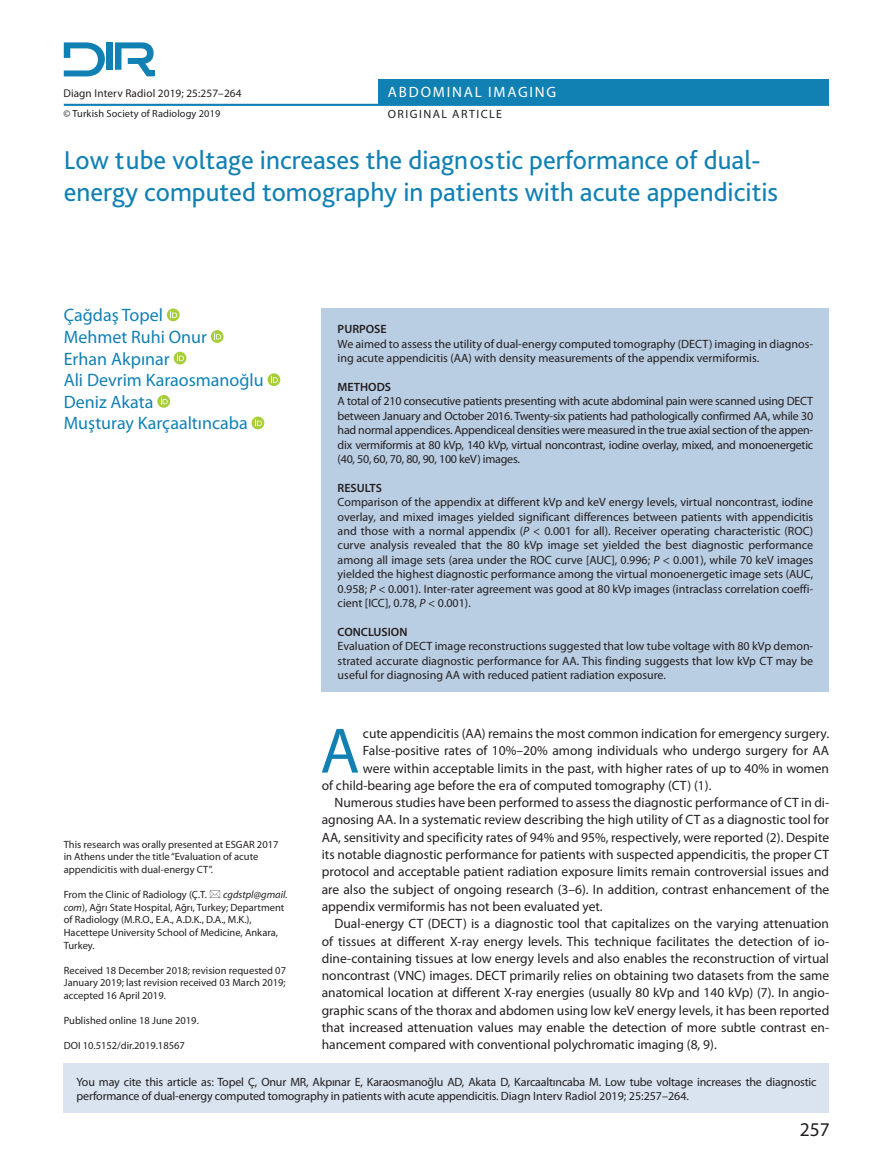
<style>
.page{position:relative;width:893px;height:1170px;background:#fff}
.page>*{position:absolute;margin:0;border:0;box-sizing:border-box;transform-origin:0 0}
.t1{font:64.65px "Myriad Pro";color:#1181b4}
.t2{font:27px/32.4px "Bliss Pro";color:#1181b4}
.t3{font:19.5px "Myriad Pro";color:#231f20}
.t4{font:18px "Myriad Pro";color:#1181b4}
.t5{font:15px "Myriad Pro";letter-spacing:.12em;color:#fff}
.t6{font:13.5px/17.2px "Myriad Pro";color:#231f20;text-align:justify}
.t7{font:12px/14.4px "Myriad Pro";letter-spacing:-.005em;color:#231f20;text-align:justify}
.t8{font:600 12px "Myriad Pro";color:#231f20}
.t9{font:12px "Myriad Pro";letter-spacing:.12em;color:#231f20}
.t10{font:11.25px "Myriad Pro";letter-spacing:.01em;color:#231f20}
.t11{font:10.5px/12.6px "Myriad Pro";color:#231f20}
.t12{font:10.35px "Myriad Pro";letter-spacing:.01em;color:#231f20}
.s1{font-style:italic}
</style>
<div class="page">
<svg style="left:167px;top:308px;width:13px;height:13px"></svg>
<svg style="left:170px;top:311px;width:7px;height:7px"></svg>
<svg style="left:211px;top:330px;width:13px;height:13px"></svg>
<svg style="left:214px;top:332px;width:7px;height:7px"></svg>
<div style="left:174px;top:352px;width:12px;height:12px;background:#a6ce39;border-radius:50%"></div>
<svg style="left:177px;top:354px;width:7px;height:7px"></svg>
<div style="left:268px;top:373px;width:12px;height:13px;background:#a6ce39;border-radius:50%"></div>
<svg style="left:271px;top:376px;width:7px;height:7px"></svg>
<svg style="left:157px;top:395px;width:13px;height:12px"></svg>
<svg style="left:161px;top:397px;width:7px;height:7px"></svg>
<div style="left:252px;top:416px;width:12px;height:13px;background:#a6ce39;border-radius:50%"></div>
<svg style="left:255px;top:419px;width:7px;height:7px"></svg>
<div style="left:378px;top:79px;width:451px;height:26px;background:#1181b4"></div>
<hr style="left:64px;top:104px;width:765px;height:2px;background:#1181b4">
<div style="left:147px;top:70px;width:8px;height:6px;background:#1181b4"></div>
<div style="left:106px;top:42px;width:7px;height:28px;background:#1181b4"></div>
<svg style="left:64px;top:42px;width:41px;height:34px"></svg>
<svg style="left:115px;top:42px;width:39px;height:34px"></svg>
<div style="left:64px;top:1063px;width:765px;height:50px;background:#d9e4f0"></div>
<div style="left:322px;top:308px;width:507px;height:383px;background:#b9cde3"></div>
<p class="t10" style="left:63px;top:86px;width:180px">Diagn Interv Radiol 2019; 25:257–264</p>
<p class="t12" style="left:63px;top:107px;width:159px">© Turkish Society of Radiology 2019</p>
<p class="t5" style="left:388px;top:83px;width:170px">ABDOMINAL IMAGING</p>
<p class="t9" style="left:388px;top:107px;width:116px">ORIGINAL ARTICLE</p>
<p class="t2" style="left:64px;top:143px;width:716px">Low tube voltage increases the diagnostic performance of dual&shy;energy computed tomography in patients with acute appendicitis</p>
<p class="t4" style="left:64px;top:304px;width:101px">Çağdaş Topel</p>
<p class="t4" style="left:64px;top:326px;width:145px">Mehmet Ruhi Onur</p>
<p class="t4" style="left:64px;top:347px;width:108px">Erhan Akpınar</p>
<p class="t4" style="left:64px;top:369px;width:201px">Ali Devrim Karaosmanoğlu</p>
<p class="t4" style="left:64px;top:390px;width:91px">Deniz Akata</p>
<p class="t4" style="left:64px;top:412px;width:185px">Muşturay Karçaaltıncaba</p>
<p class="t11" style="left:64px;top:837px;width:216px">This research was orally presented at ESGAR 2017 in Athens under the title “Evaluation of acute appendicitis with dual-energy CT”.</p>
<p class="t11" style="left:64px;top:888px;width:145px">From the Clinic of Radiology (Ç.T.</p>
<p class="t11" style="left:64px;top:888px;width:225px;text-indent:159px"><span class="s1">cgdstpl@gmail. com</span>), Ağrı State Hospital, Ağrı, Turkey; Department of Radiology (M.R.O., E.A., A.D.K., D.A., M.K.), Hacettepe University School of Medicine, Ankara, Turkey.</p>
<p class="t11" style="left:64px;top:963px;width:224px;text-align:justify">Received 18 December 2018; revision requested 07<br>January 2019; last revision received 03 March 2019; accepted 16 April 2019.</p>
<p class="t11" style="left:64px;top:1014px;width:137px">Published online 18 June 2019.</p>
<p class="t11" style="left:64px;top:1039px;width:123px">DOI 10.5152/dir.2019.18567</p>
<p class="t8" style="left:338px;top:321px;width:51px">PURPOSE</p>
<p class="t7" style="left:338px;top:336px;width:477px">We aimed to assess the utility of dual-energy computed tomography (DECT) imaging in diagnos&shy;ing acute appendicitis (AA) with density measurements of the appendix vermiformis.</p>
<p class="t8" style="left:338px;top:379px;width:55px">METHODS</p>
<p class="t7" style="left:338px;top:394px;width:477px">A total of 210 consecutive patients presenting with acute abdominal pain were scanned using DECT between January and October 2016. Twenty-six patients had pathologically confirmed AA, while 30 had normal appendices. Appendiceal densities were measured in the true axial section of the appen&shy;dix vermiformis at 80 kVp, 140 kVp, virtual noncontrast, iodine overlay, mixed, and monoenergetic (40, 50, 60, 70, 80, 90, 100 keV) images.</p>
<p class="t8" style="left:338px;top:480px;width:46px">RESULTS</p>
<p class="t7" style="left:338px;top:494px;width:477px">Comparison of the appendix at different kVp and keV energy levels, virtual noncontrast, iodine overlay, and mixed images yielded significant differences between patients with appendicitis and those with a normal appendix (<span class="s1">P</span> &lt; 0.001 for all). Receiver operating characteristic (ROC) curve analysis revealed that the 80 kVp image set yielded the best diagnostic performance among all image sets (area under the ROC curve [AUC], 0.996; <span class="s1">P</span> &lt; 0.001), while 70 keV images yielded the highest diagnostic performance among the virtual monoenergetic image sets (AUC, 0.958; <span class="s1">P</span> &lt; 0.001). Inter-rater agreement was good at 80 kVp images (intraclass correlation coeffi&shy;cient [ICC], 0.78, <span class="s1">P</span> &lt; 0.001).</p>
<p class="t8" style="left:338px;top:624px;width:71px">CONCLUSION</p>
<p class="t7" style="left:338px;top:638px;width:477px">Evaluation of DECT image reconstructions suggested that low tube voltage with 80 kVp demon&shy;strated accurate diagnostic performance for AA. This finding suggests that low kVp CT may be useful for diagnosing AA with reduced patient radiation exposure.</p>
<p class="t1" style="left:320px;top:711px;width:41px">A</p>
<p class="t6" style="left:363px;top:724px;width:468px">cute appendicitis (AA) remains the most common indication for emergency surgery.</p>
<p class="t6" style="left:363px;top:742px;width:468px">False-positive rates of 10%–20% among individuals who undergo surgery for AA</p>
<p class="t6" style="left:363px;top:759px;width:468px">were within acceptable limits in the past, with higher rates of up to 40% in women</p>
<p class="t6" style="left:322px;top:776px;width:391px">of child-bearing age before the era of computed tomography (CT) (1).</p>
<p class="t6" style="left:322px;top:793px;width:509px;text-indent:13px">Numerous studies have been performed to assess the diagnostic performance of CT in di&shy;agnosing AA. In a systematic review describing the high utility of CT as a diagnostic tool for AA, sensitivity and specificity rates of 94% and 95%, respectively, were reported (2). Despite its notable diagnostic performance for patients with suspected appendicitis, the proper CT protocol and acceptable patient radiation exposure limits remain controversial issues and are also the subject of ongoing research (3–6). In addition, contrast enhancement of the appendix vermiformis has not been evaluated yet.</p>
<p class="t6" style="left:322px;top:914px;width:509px;text-indent:13px">Dual-energy CT (DECT) is a diagnostic tool that capitalizes on the varying attenuation of tissues at different X-ray energy levels. This technique facilitates the detection of io&shy;dine-containing tissues at low energy levels and also enables the reconstruction of virtual noncontrast (VNC) images. DECT primarily relies on obtaining two datasets from the same anatomical location at different X-ray energies (usually 80 kVp and 140 kVp) (7). In angio&shy;graphic scans of the thorax and abdomen using low keV energy levels, it has been reported that increased attenuation values may enable the detection of more subtle contrast en&shy;hancement compared with conventional polychromatic imaging (8, 9).</p>
<p class="t7" style="left:77px;top:1074px;width:741px">You may cite this article as: Topel Ç, Onur MR, Akpınar E, Karaosmanoğlu AD, Akata D, Karcaaltıncaba M. Low tube voltage increases the diagnostic performance of dual-energy computed tomography in patients with acute appendicitis. Diagn Interv Radiol 2019; 25:257–264.</p>
<p class="t3" style="left:800px;top:1116px;width:32px">257</p>
</div>
